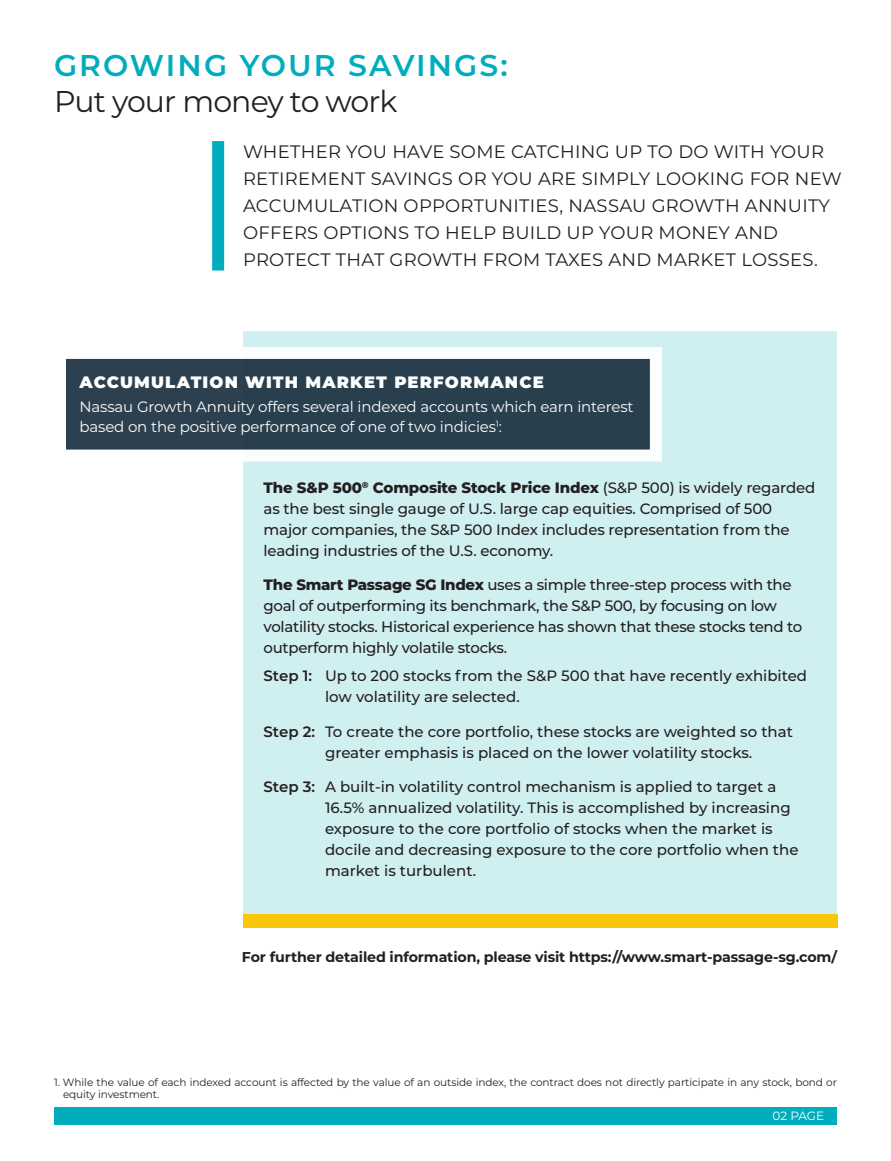
<style>
.page{position:relative;width:891px;height:1161px;background:#fff}
.page>*{position:absolute;margin:0;border:0;box-sizing:border-box;transform-origin:0 0}
._20_24_Montserrat_Se{font:600 30px "Montserrat";letter-spacing:.07em;color:#00adbc}
._20_24_Montserrat_Se-2{font:30px "Montserrat";letter-spacing:-.03em;color:#231f20}
._12_18_Montserrat_Re{font:18px/27px "Montserrat";letter-spacing:.015em;color:#231f20}
.t1{font:900 16.5px "Montserrat";letter-spacing:.07em;color:#fff}
._10_13_Montserrat_Re{font:500 15px/21px "Montserrat";letter-spacing:-.01em;color:#231f20}
.t2{font:15px/19.5px "Montserrat";letter-spacing:-.01em;color:#fff}
.t3{font:700 14.25px "Montserrat";letter-spacing:-.01em;color:#231f20}
.t4{font:12px "Montserrat";letter-spacing:-.005em;color:#fff}
._7_8_Montserrat_Reg{font:10.5px/12px "Montserrat";letter-spacing:-.01em;color:#231f20}
.s1{font-weight:800}
.s2{font-weight:600}
</style>
<div class="page">
<div style="left:54px;top:1107px;width:783px;height:18px;background:#00adbc"></div>
<div style="left:243px;top:331px;width:594px;height:583px;background:#d0eff1"></div>
<div style="left:243px;top:914px;width:594px;height:14px;background:#f9c709"></div>
<div style="left:60px;top:353px;width:596px;height:103px;background:#293f4e"></div>
<div style="left:54px;top:347px;width:608px;height:115px;border:12px solid #fff"></div>
<div style="left:212px;top:141px;width:12px;height:130px;background:#00adbc"></div>
<p class="_20_24_Montserrat_Se" style="left:54px;top:44px;width:455px">GROWING YOUR SAVINGS:</p>
<p class="_20_24_Montserrat_Se-2" style="left:54px;top:80px;width:345px">Put your money to work</p>
<p class="_12_18_Montserrat_Re" style="left:243px;top:138px;width:600px">WHETHER YOU HAVE SOME CATCHING UP TO DO WITH YOUR RETIREMENT SAVINGS OR YOU ARE SIMPLY LOOKING FOR NEW ACCUMULATION OPPORTUNITIES, NASSAU GROWTH ANNUITY OFFERS OPTIONS TO HELP BUILD UP YOUR MONEY AND PROTECT THAT GROWTH FROM TAXES AND MARKET LOSSES.</p>
<p class="t1" style="left:80px;top:370px;width:466px">ACCUMULATION WITH MARKET PERFORMANCE</p>
<p class="t2" style="left:80px;top:397px;width:556px">Nassau Growth Annuity offers several indexed accounts which earn interest based on the positive performance of one of two indicies<sup>1</sup>:</p>
<p class="_10_13_Montserrat_Re" style="left:264px;top:476px;width:553px"><span class="s1">The S&amp;P 500</span><sup>®</sup> <span class="s1">Composite Stock Price Index</span> (S&amp;P 500) is widely regarded as the best single gauge of U.S. large cap equities. Comprised of 500 major companies, the S&amp;P 500 Index includes representation from the leading industries of the U.S. economy.</p>
<p class="_10_13_Montserrat_Re" style="left:264px;top:574px;width:540px"><span class="s1">The Smart Passage SG Index</span> uses a simple three-step process with the goal of outperforming its benchmark, the S&amp;P 500, by focusing on low volatility stocks. Historical experience has shown that these stocks tend to outperform highly volatile stocks.</p>
<p class="_10_13_Montserrat_Re" style="left:325px;top:665px;width:484px;text-indent:-62px"><span class="s2">Step 1:</span> Up to 200 stocks from the S&amp;P 500 that have recently exhibited low volatility are selected.</p>
<p class="_10_13_Montserrat_Re" style="left:325px;top:720px;width:469px;text-indent:-62px"><span class="s2">Step 2:</span> To create the core portfolio, these stocks are weighted so that greater emphasis is placed on the lower volatility stocks.</p>
<p class="_10_13_Montserrat_Re" style="left:325px;top:776px;width:475px;text-indent:-62px"><span class="s2">Step 3:</span> A built-in volatility control mechanism is applied to target a 16.5% annualized volatility. This is accomplished by increasing exposure to the core portfolio of stocks when the market is docile and decreasing exposure to the core portfolio when the market is turbulent.</p>
<p class="t3" style="left:242px;top:947px;width:597px">For further detailed information, please visit https://www.smart-passage-sg.com/</p>
<p class="_7_8_Montserrat_Reg" style="left:63px;top:1076px;width:775px;text-indent:-9px">1. While the value of each indexed account is affected by the value of an outside index, the contract does not directly participate in any stock, bond or equity investment.</p>
<p class="t4" style="left:773px;top:1108px;width:53px">02 PAGE</p>
</div>
